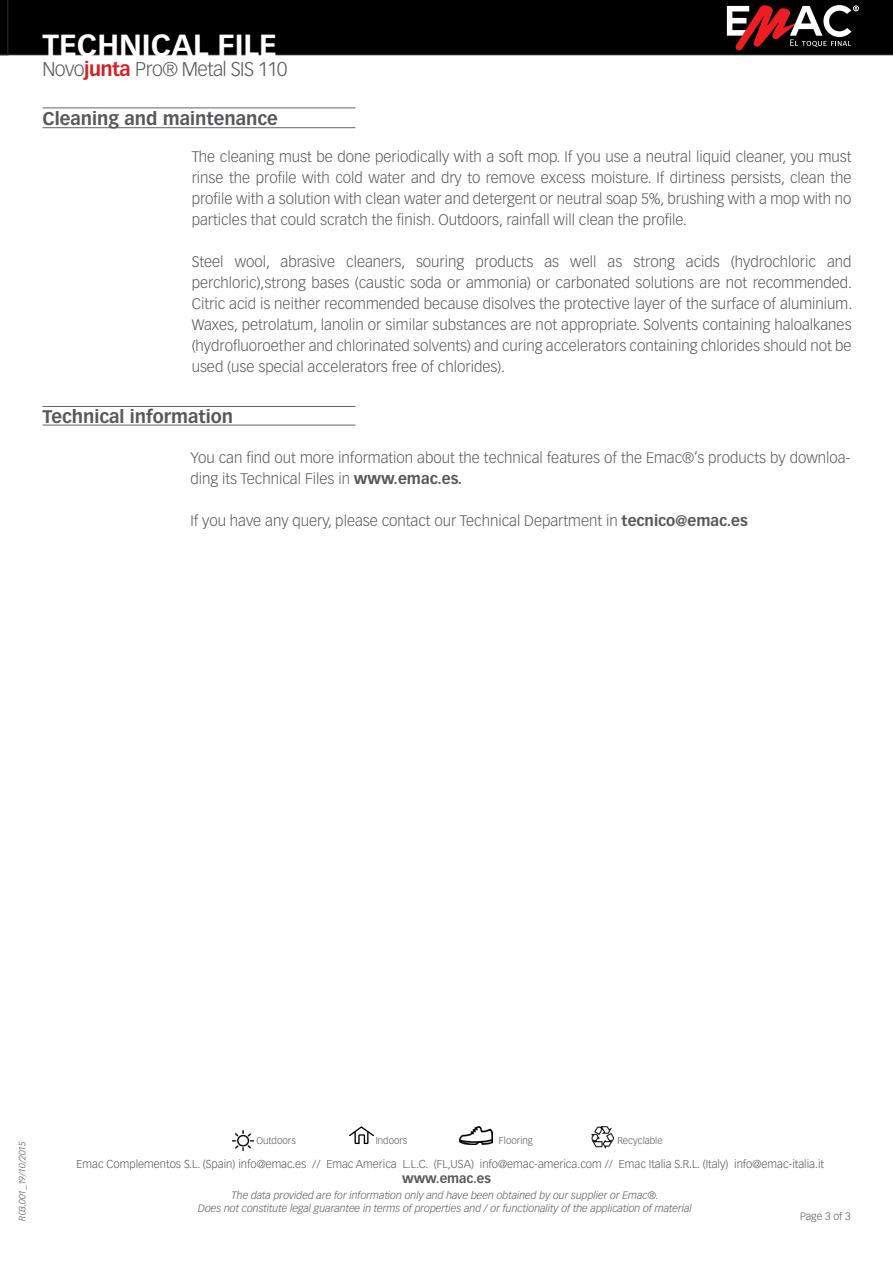
<style>
.page{position:relative;width:893px;height:1263px;background:#fff}
.page>*{position:absolute;margin:0;border:0;box-sizing:border-box;transform-origin:0 0}
.t1{font:700 30px "Vectora LT Std";color:#fff}
.t2{font:300 19.5px "Vectora LT Std";letter-spacing:-.03em;color:#57585a}
.t3{font:700 18px "Vectora LT Std";color:#57585a}
.t4{font:300 15px/21px "Vectora LT Std";color:#57585a;text-align:justify}
.t5{font:700 12.75px "Vectora LT Std";color:#57585a}
.t6{font:300 11.25px "Vectora LT Std";color:#57585a}
.t7{font:italic 300 10.5px/12.6px "Vectora LT Std";color:#57585a;text-align:center}
.t8{font:300 10.5px "Vectora LT Std";color:#57585a}
.t9{font:300 9.75px "Vectora LT Std";color:#57585a}
.t10{font:italic 300 9px "Vectora LT Std";color:#57585a}
.s1{font-weight:700;color:#d1232a}
.s2{font-weight:700}
</style>
<div class="page">
<div style="left:9px;top:0;width:884px;height:55px;background:#000"></div>
<svg style="left:727px;top:5px;width:132px;height:45px"></svg>
<hr style="left:43px;top:406px;width:312px;height:1px;background:#636366">
<hr style="left:43px;top:425px;width:312px;height:1px;background:#636366">
<svg style="left:0;top:0;width:9px;height:55px"></svg>
<hr style="left:43px;top:127px;width:312px;height:1px;background:#636366">
<hr style="left:43px;top:108px;width:312px;height:1px;background:#636366">
<img style="left:592px;top:1126px;width:21px;height:23px">
<svg style="left:349px;top:1126px;width:25px;height:18px"></svg>
<img style="left:233px;top:1130px;width:21px;height:21px">
<img style="left:460px;top:1127px;width:33px;height:17px">
<h1 class="t1" style="left:43px;top:27px;width:236px">TECHNICAL FILE</h1>
<p class="t2" style="left:43px;top:58px;width:246px">Novo<span class="s1">junta</span> Pro® Metal SIS 110</p>
<p class="t3" style="left:43px;top:108px;width:237px">Cleaning and maintenance</p>
<p class="t4" style="left:192px;top:146px;width:661px">The cleaning must be done periodically with a soft mop. If you use a neutral liquid cleaner, you must rinse the profile with cold water and dry to remove excess moisture. If dirtiness persists, clean the profile with a solution with clean water and detergent or neutral soap 5%, brushing with a mop with no particles that could scratch the finish. Outdoors, rainfall will clean the profile.</p>
<p class="t4" style="left:192px;top:251px;width:662px">Steel wool, abrasive cleaners, souring products as well as strong acids (hydrochloric and perchloric),strong bases (caustic soda or ammonia) or carbonated solutions are not recommended.<br>Citric acid is neither recommended because disolves the protective layer of the surface of aluminium.<br>Waxes, petrolatum, lanolin or similar substances are not appropriate. Solvents containing haloalkanes (hydrofluoroether and chlorinated solvents) and curing accelerators containing chlorides should not be used (use special accelerators free of chlorides).</p>
<p class="t3" style="left:43px;top:405px;width:192px">Technical information</p>
<p class="t4" style="left:190px;top:447px;width:661px">You can find out more information about the technical features of the Emac®’s products by downloa&shy;ding its Technical Files in <span class="s2">www.emac.es.</span></p>
<p class="t4" style="left:190px;top:510px;width:559px">If you have any query, please contact our Technical Department in <span class="s2">tecnico@emac.es</span></p>
<p class="t10" style="left:17px;top:1220px;width:81px;rotate:-90deg">R03.001_19/10/2015</p>
<p class="t9" style="left:256px;top:1135px;width:41px">Outdoors</p>
<p class="t9" style="left:376px;top:1135px;width:33px">Indoors</p>
<p class="t9" style="left:499px;top:1135px;width:36px">Flooring</p>
<p class="t9" style="left:617px;top:1135px;width:47px">Recyclable</p>
<p class="t6" style="left:77px;top:1157px;width:749px">Emac Complementos S.L. (Spain) info@emac.es // Emac America L.L.C. (FL,USA) info@emac-america.com // Emac Italia S.R.L. (Italy) info@emac-italia.it</p>
<p class="t5" style="left:402px;top:1170px;width:90px">www.emac.es</p>
<p class="t7" style="left:198px;top:1189px;width:495px">The data provided are for information only and have been obtained by our supplier or Emac®.<br>Does not constitute legal guarantee in terms of properties and / or functionality of the application of material</p>
<p class="t8" style="left:800px;top:1211px;width:52px">Page 3 of 3</p>
</div>
